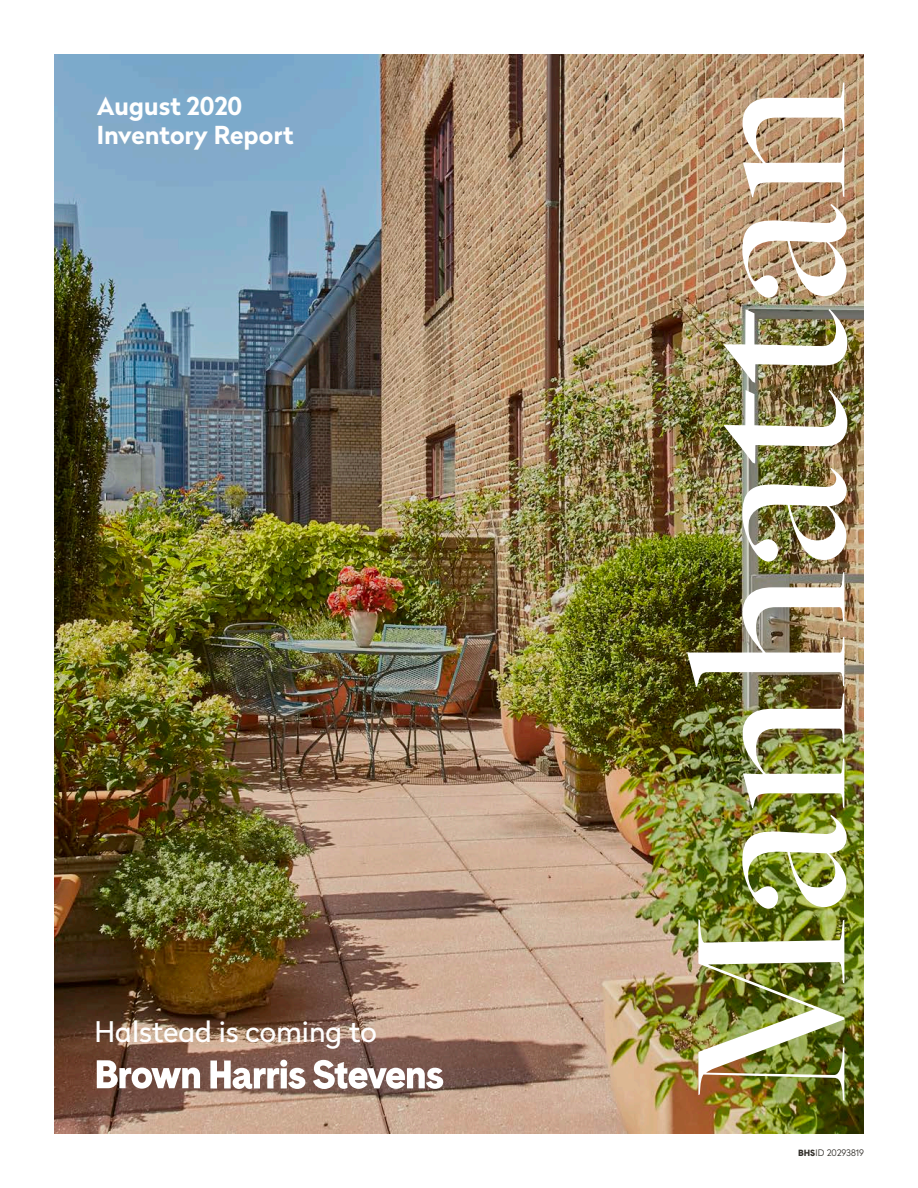
<style>
.page{position:relative;width:918px;height:1188px;background:#fff}
.page>*{position:absolute;margin:0;border:0;box-sizing:border-box;transform-origin:0 0}
.t1{font:500 233.55px "Freight Big Pro";letter-spacing:.02em;color:#fff}
.t2{font:28.35px "Radikal";color:#fff}
.t3{font:700 24.75px "Radikal";color:#fff}
.t4{font:300 9px "Radikal";color:#322f2a}
.s1{font-family:"Cadiz";font-weight:900}
</style>
<div class="page">
<img style="left:54px;top:54px;width:810px;height:1080px">
<svg style="left:313px;top:1060px;width:130px;height:29px"></svg>
<svg style="left:97px;top:1060px;width:103px;height:29px"></svg>
<svg style="left:210px;top:1061px;width:95px;height:28px"></svg>
<div style="left:280px;top:1060px;width:7px;height:7px;background:#fff;border-radius:50%"></div>
<p class="t3" style="left:97px;top:88px;width:147px">August 2020</p>
<p class="t3" style="left:97px;top:117px;width:198px">Inventory Report</p>
<p class="t2" style="left:94px;top:1012px;width:284px">Halstead is coming to</p>
<p class="t1" style="left:617px;top:1106px;width:1025px;rotate:-90deg">Manhattan</p>
<p class="t4" style="left:798px;top:1146px;width:67px"><span class="s1">BHS</span>ID 20293819</p>
</div>
